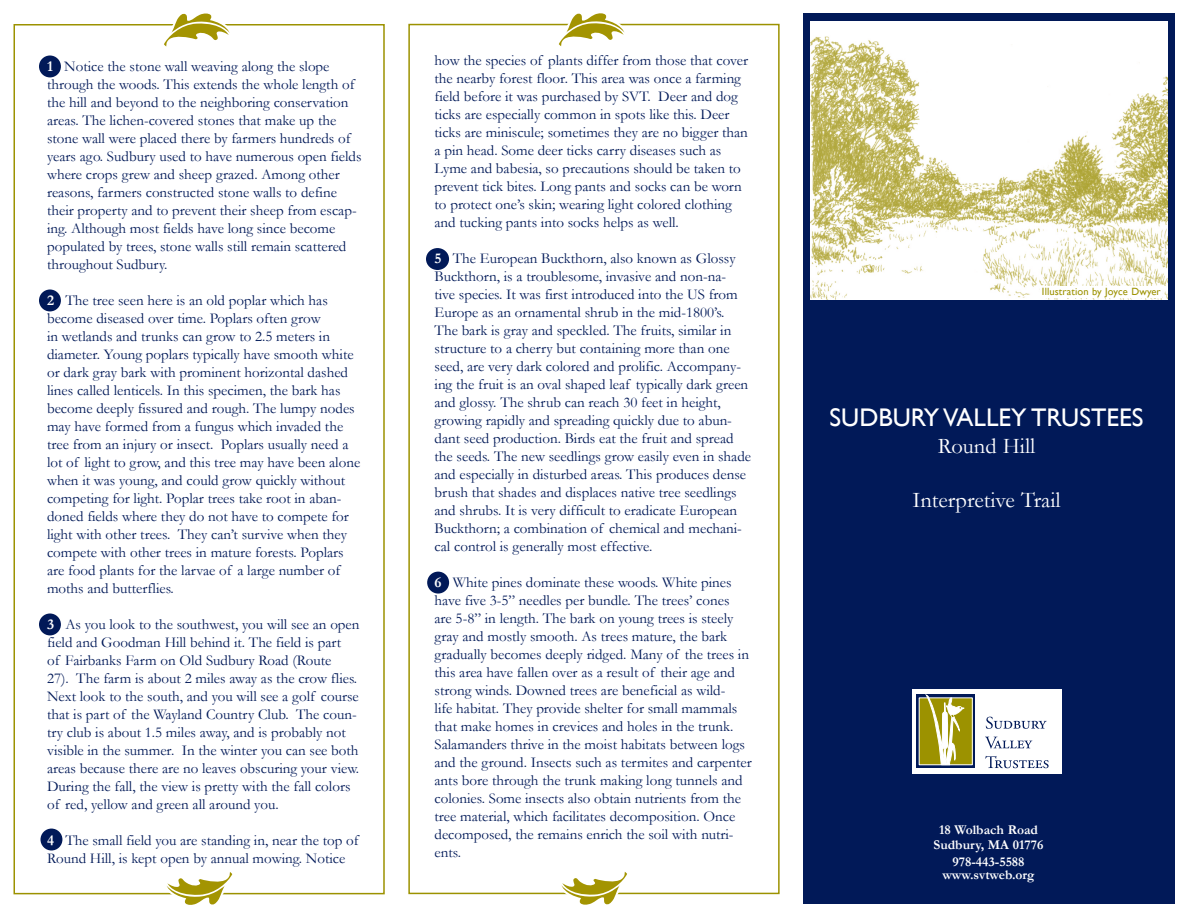
<style>
.page{position:relative;width:1188px;height:918px;background:#fff}
.page>*{position:absolute;margin:0;border:0;box-sizing:border-box;transform-origin:0 0}
.t1{font:25.5px "Gill Sans";color:#fff}
.t2{font:22.5px "Garamond";color:#fff}
.t3{font:15px/18px "Garamond";color:#011958}
.t4{font:700 13.5px/15px "Garamond";color:#fff;text-align:center}
.t5{font:10.5px "Gill Sans";letter-spacing:.01em;color:#9c9200}
.s1{font-weight:700;color:#fff}
</style>
<div class="page">
<div style="left:408px;top:24px;width:372px;height:870px;border:2px solid #9c9200"></div>
<div style="left:14px;top:24px;width:371px;height:870px;border:2px solid #9c9200"></div>
<div style="left:803px;top:14px;width:371px;height:890px;background:#011958"></div>
<svg style="left:163px;top:872px;width:69px;height:33px"></svg>
<svg style="left:164px;top:13px;width:69px;height:34px"></svg>
<svg style="left:559px;top:13px;width:69px;height:33px"></svg>
<svg style="left:558px;top:871px;width:69px;height:34px"></svg>
<div style="left:39px;top:56px;width:22px;height:21px;background:#011958;border-radius:50%"></div>
<div style="left:39px;top:290px;width:22px;height:21px;background:#011958;border-radius:50%"></div>
<div style="left:39px;top:614px;width:22px;height:21px;background:#011958;border-radius:50%"></div>
<div style="left:40px;top:829px;width:22px;height:21px;background:#011958;border-radius:50%"></div>
<div style="left:426px;top:248px;width:23px;height:22px;background:#011958;border-radius:50%"></div>
<div style="left:427px;top:572px;width:22px;height:22px;background:#011958;border-radius:50%"></div>
<div style="left:912px;top:690px;width:149px;height:84px;background:#fff"></div>
<svg style="left:986px;top:717px;width:61px;height:12px"></svg>
<svg style="left:985px;top:737px;width:47px;height:12px"></svg>
<svg style="left:985px;top:756px;width:64px;height:12px"></svg>
<svg style="left:916px;top:694px;width:59px;height:74px"></svg>
<div style="left:919px;top:698px;width:53px;height:67px;background:#9c9200"></div>
<div style="left:919px;top:697px;width:54px;height:68px;border:1px solid #fff"></div>
<svg style="left:926px;top:695px;width:38px;height:71px"></svg>
<img style="left:811px;top:22px;width:356px;height:278px">
<div style="left:1040px;top:286px;width:122px;height:12px;background:#fff"></div>
<p class="t3" style="left:47px;top:57px;width:316px"><span class="s1">1</span> Notice the stone wall weaving along the slope through the woods. This extends the whole length of the hill and beyond to the neighboring conservation areas. The lichen-covered stones that make up the stone wall were placed there by farmers hundreds of years ago. Sudbury used to have numerous open fields where crops grew and sheep grazed. Among other reasons, farmers constructed stone walls to define their property and to prevent their sheep from escap&shy;ing. Although most fields have long since become populated by trees, stone walls still remain scattered throughout Sudbury.</p>
<p class="t3" style="left:47px;top:291px;width:315px"><span class="s1">2</span> The tree seen here is an old poplar which has become diseased over time. Poplars often grow<br>in wetlands and trunks can grow to 2.5 meters in diameter. Young poplars typically have smooth white or dark gray bark with prominent horizontal dashed lines called lenticels. In this specimen, the bark has become deeply fissured and rough. The lumpy nodes may have formed from a fungus which invaded the tree from an injury or insect. Poplars usually need a lot of light to grow, and this tree may have been alone when it was young, and could grow quickly without competing for light. Poplar trees take root in aban&shy;doned fields where they do not have to compete for light with other trees. They can’t survive when they compete with other trees in mature forests. Poplars are food plants for the larvae of a large number of moths and butterflies.</p>
<p class="t3" style="left:47px;top:615px;width:314px"><span class="s1">3</span> As you look to the southwest, you will see an open field and Goodman Hill behind it. The field is part<br>of Fairbanks Farm on Old Sudbury Road (Route<br>27). The farm is about 2 miles away as the crow flies.<br>Next look to the south, and you will see a golf course that is part of the Wayland Country Club. The coun&shy;try club is about 1.5 miles away, and is probably not visible in the summer. In the winter you can see both areas because there are no leaves obscuring your view.<br>During the fall, the view is pretty with the fall colors of red, yellow and green all around you.</p>
<p class="t3" style="left:47px;top:831px;width:313px"><span class="s1">4</span> The small field you are standing in, near the top of<br>Round Hill, is kept open by annual mowing. Notice</p>
<p class="t3" style="left:435px;top:51px;width:315px">how the species of plants differ from those that cover the nearby forest floor. This area was once a farming field before it was purchased by SVT. Deer and dog ticks are especially common in spots like this. Deer ticks are miniscule; sometimes they are no bigger than a pin head. Some deer ticks carry diseases such as Lyme and babesia, so precautions should be taken to prevent tick bites. Long pants and socks can be worn to protect one’s skin; wearing light colored clothing and tucking pants into socks helps as well.</p>
<p class="t3" style="left:435px;top:249px;width:318px"><span class="s1">5</span> The European Buckthorn, also known as Glossy Buckthorn, is a troublesome, invasive and non-na-<br>tive species. It was first introduced into the US from Europe as an ornamental shrub in the mid-1800’s.<br>The bark is gray and speckled. The fruits, similar in structure to a cherry but containing more than one seed, are very dark colored and prolific. Accompany&shy;ing the fruit is an oval shaped leaf typically dark green and glossy. The shrub can reach 30 feet in height, growing rapidly and spreading quickly due to abun&shy;dant seed production. Birds eat the fruit and spread the seeds. The new seedlings grow easily even in shade and especially in disturbed areas. This produces dense brush that shades and displaces native tree seedlings and shrubs. It is very difficult to eradicate European Buckthorn; a combination of chemical and mechani&shy;cal control is generally most effective.</p>
<p class="t3" style="left:435px;top:573px;width:319px"><span class="s1">6</span> White pines dominate these woods. White pines have five 3-5” needles per bundle. The trees’ cones<br>are 5-8” in length. The bark on young trees is steely gray and mostly smooth. As trees mature, the bark gradually becomes deeply ridged. Many of the trees in this area have fallen over as a result of their age and strong winds. Downed trees are beneficial as wild-<br>life habitat. They provide shelter for small mammals that make homes in crevices and holes in the trunk.<br>Salamanders thrive in the moist habitats between logs and the ground. Insects such as termites and carpenter ants bore through the trunk making long tunnels and colonies. Some insects also obtain nutrients from the tree material, which facilitates decomposition. Once decomposed, the remains enrich the soil with nutri&shy;ents.</p>
<p class="t5" style="left:1042px;top:285px;width:120px">Illustration by Joyce Dwyer</p>
<h1 class="t1" style="left:830px;top:402px;width:315px">SUDBURY VALLEY TRUSTEES</h1>
<h2 class="t2" style="left:938px;top:430px;width:99px">Round Hill</h2>
<h2 class="t2" style="left:912px;top:484px;width:150px">Interpretive Trail</h2>
<p class="t4" style="left:933px;top:822px;width:112px">18 Wolbach Road<br>Sudbury, MA 01776</p>
<p class="t4" style="left:942px;top:855px;width:94px;line-height:13.5px">978-443-5588 www.svtweb.org</p>
</div>
